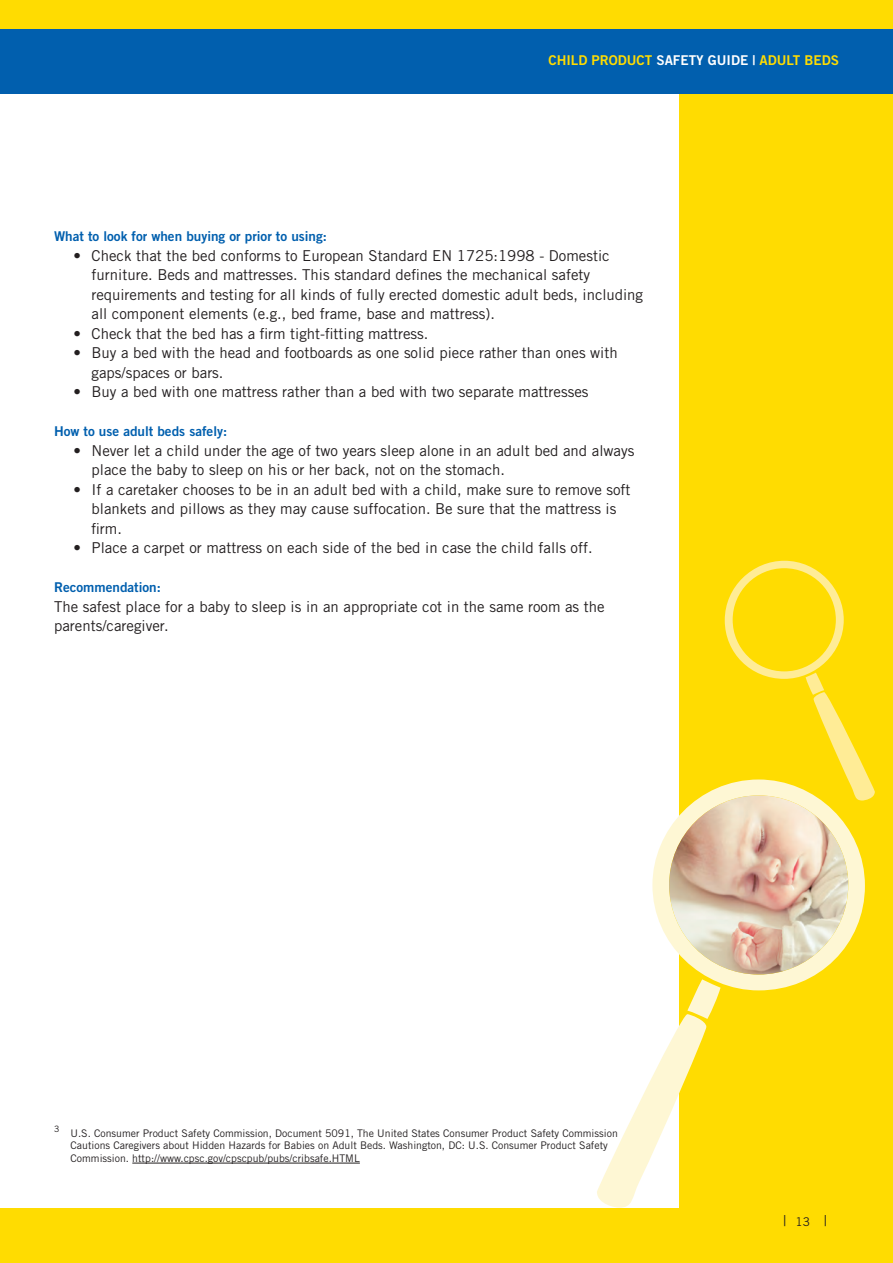
<style>
.page{position:relative;width:893px;height:1263px;background:#fff}
.page>*{position:absolute;margin:0;border:0;box-sizing:border-box;transform-origin:0 0}
.t1{font:15px/19.5px "Trade Gothic";color:#231f20}
.t2{font:13.5px "Trade Gothic Bold Two";color:#015fae}
.t3{font:13.5px "Trade Gothic Bold Two";color:#ffdc01}
.t4{font:10.5px/12.6px "Trade Gothic";color:#231f20}
.t5{font:8.7px "Trade Gothic";color:#231f20}
.s1{color:#fff}
.s2{font-size:12px}
</style>
<div class="page">
<div style="left:0;top:1209px;width:893px;height:54px;background:#ffdc01"></div>
<div style="left:679px;top:84px;width:214px;height:1129px;background:#ffdc01"></div>
<div style="left:2px;top:0;width:891px;height:94px;background:#015fae"></div>
<div style="left:2px;top:0;width:891px;height:28px;background:#ffdc01"></div>
<hr style="left:0;top:0;width:2px;height:94px;background:#015fae">
<hr style="left:0;top:0;width:2px;height:28px;background:#ffdc01">
<svg style="left:597px;top:561px;width:278px;height:647px"></svg>
<div style="left:733px;top:568px;width:103px;height:103px;background:#ffdc01;border-radius:50%"></div>
<hr style="left:132px;top:1163px;width:228px;height:1px;background:#231f20">
<p class="t3" style="left:548px;top:52px;width:292px">CHILD PRODUCT <span class="s1">SAFETY GUIDE |</span> ADULT BEDS</p>
<p class="t2" style="left:54px;top:228px;width:274px">What to look for when buying or prior to using:</p>
<p class="t1" style="left:92px;top:245px;width:553px;text-indent:-18px">• Check that the bed conforms to European Standard EN 1725:1998 - Domestic furniture. Beds and mattresses. This standard defines the mechanical safety requirements and testing for all kinds of fully erected domestic adult beds, including all component elements (e.g., bed frame, base and mattress).</p>
<p class="t1" style="left:74px;top:323px;width:356px">• Check that the bed has a firm tight-fitting mattress.</p>
<p class="t1" style="left:92px;top:343px;width:528px;text-indent:-18px">• Buy a bed with the head and footboards as one solid piece rather than ones with gaps/spaces or bars.</p>
<p class="t1" style="left:74px;top:382px;width:516px">• Buy a bed with one mattress rather than a bed with two separate mattresses</p>
<p class="t2" style="left:54px;top:423px;width:175px">How to use adult beds safely:</p>
<p class="t1" style="left:92px;top:440px;width:544px;text-indent:-18px">• Never let a child under the age of two years sleep alone in an adult bed and always place the baby to sleep on his or her back, not on the stomach.</p>
<p class="t1" style="left:92px;top:479px;width:541px;text-indent:-18px">• If a caretaker chooses to be in an adult bed with a child, make sure to remove soft blankets and pillows as they may cause suffocation. Be sure that the mattress is firm.</p>
<p class="t1" style="left:74px;top:538px;width:521px">• Place a carpet or mattress on each side of the bed in case the child falls off.</p>
<p class="t2" style="left:54px;top:579px;width:108px">Recommendation:</p>
<p class="t1" style="left:54px;top:596px;width:552px">The safest place for a baby to sleep is in an appropriate cot in the same room as the parents/caregiver.</p>
<p class="t5" style="left:54px;top:1123px;width:7px">3</p>
<p class="t4" style="left:71px;top:1127px;width:549px">U.S. Consumer Product Safety Commission, Document 5091, The United States Consumer Product Safety Commission<br>Cautions Caregivers about Hidden Hazards for Babies on Adult Beds. Washington, DC: U.S. Consumer Product Safety<br>Commission. http://www.cpsc.gov/cpscpub/pubs/cribsafe.HTML</p>
<p class="t1" style="left:783px;top:1211px;width:46px">| <span class="s2">13</span> |</p>
</div>
